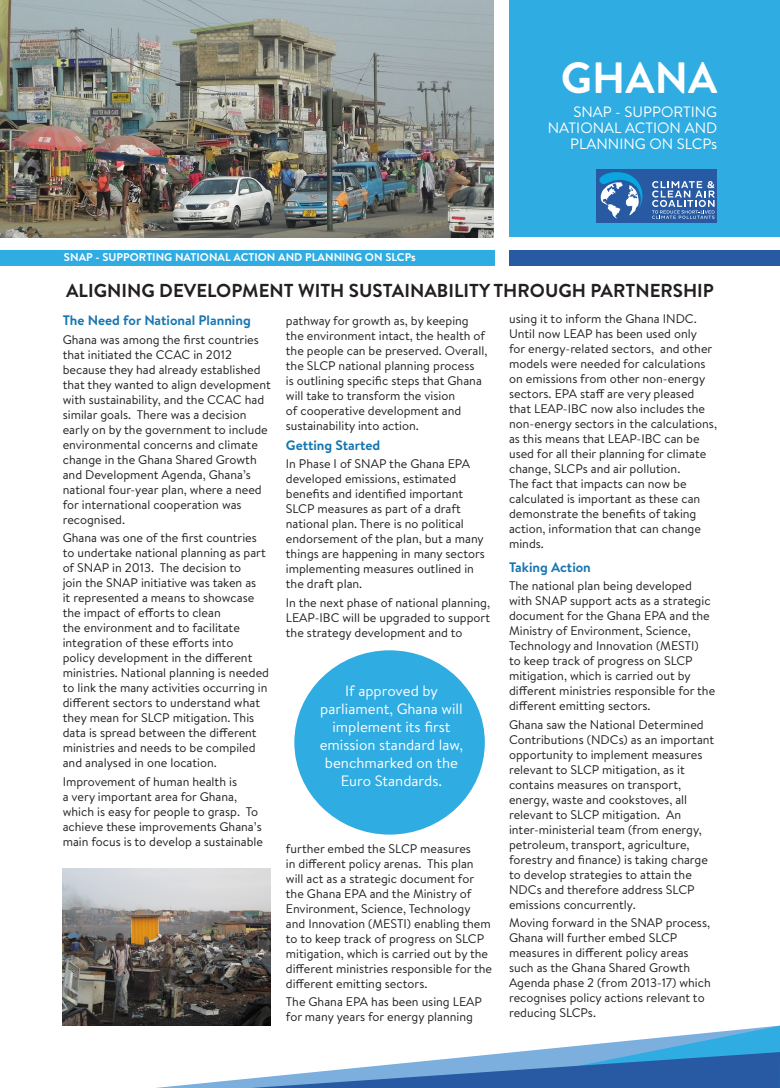
<style>
.page{position:relative;width:780px;height:1088px;background:#fff}
.page>*{position:absolute;margin:0;border:0;box-sizing:border-box;transform-origin:0 0}
.t1{font:700 43.75px "Brandon Text";color:#fff}
.t2{font:700 18.75px "Brandon Text";color:#231f20}
.t3{font:15px/18px "Brandon Text";color:#fff;text-align:right}
.t4{font:700 13.75px "Brandon Text";color:#1776b1}
.t5{font:12.5px/15px "Brandon Text";color:#231f20}
.t6{font:700 11.25px "Brandon Text";color:#fff}
</style>
<div class="page">
<div style="left:509px;top:241px;width:271px;height:25px;background:#285aa3"></div>
<div style="left:0;top:250px;width:494px;height:16px;background:#2face2"></div>
<div style="left:0;top:237px;width:780px;height:13px;background:#fff"></div>
<div style="left:509px;top:0;width:271px;height:237px;background:#2face2"></div>
<div style="left:596px;top:169px;width:121px;height:53px;background:#285aa3"></div>
<svg style="left:599px;top:172px;width:44px;height:46px"></svg>
<svg style="left:652px;top:181px;width:62px;height:38px"></svg>
<svg style="left:155px;top:1025px;width:625px;height:63px"></svg>
<svg style="left:251px;top:1026px;width:529px;height:62px"></svg>
<div style="left:294px;top:650px;width:191px;height:184px;background:#2face2;border-radius:50%"></div>
<img style="left:0;top:0;width:494px;height:237px">
<img style="left:62px;top:869px;width:209px;height:156px">
<p class="t6" style="left:64px;top:249px;width:353px">SNAP - SUPPORTING NATIONAL ACTION AND PLANNING ON SLCPs</p>
<p class="t1" style="left:561px;top:48px;width:158px">GHANA</p>
<p class="t3" style="left:547px;top:103px;width:171px;line-height:16.2px">SNAP - SUPPORTING<br>NATIONAL ACTION AND<br>PLANNING ON SLCPs</p>
<p class="t2" style="left:66px;top:277px;width:649px">ALIGNING DEVELOPMENT WITH SUSTAINABILITY THROUGH PARTNERSHIP</p>
<p class="t4" style="left:63px;top:311px;width:189px">The Need for National Planning</p>
<p class="t5" style="left:63px;top:331px;width:210px">Ghana was among the first countries that initiated the CCAC in 2012 because they had already established that they wanted to align development with sustainability, and the CCAC had similar goals. There was a decision early on by the government to include environmental concerns and climate change in the Ghana Shared Growth and Development Agenda, Ghana’s national four-year plan, where a need for international cooperation was recognised.</p>
<p class="t5" style="left:63px;top:530px;width:208px">Ghana was one of the first countries to undertake national planning as part of SNAP in 2013. The decision to<br>join the SNAP initiative was taken as<br>it represented a means to showcase the impact of efforts to clean<br>the environment and to facilitate integration of these efforts into<br>policy development in the different ministries. National planning is needed to link the many activities occurring in different sectors to understand what they mean for SLCP mitigation. This data is spread between the different ministries and needs to be compiled and analysed in one location.</p>
<p class="t5" style="left:63px;top:773px;width:202px">Improvement of human health is<br>a very important area for Ghana, which is easy for people to grasp. To achieve these improvements Ghana’s main focus is to develop a sustainable</p>
<p class="t5" style="left:286px;top:312px;width:203px">pathway for growth as, by keeping the environment intact, the health of the people can be preserved. Overall, the SLCP national planning process<br>is outlining specific steps that Ghana will take to transform the vision<br>of cooperative development and sustainability into action.</p>
<p class="t4" style="left:286px;top:435px;width:96px">Getting Started</p>
<p class="t5" style="left:286px;top:456px;width:201px">In Phase I of SNAP the Ghana EPA developed emissions, estimated benefits and identified important<br>SLCP measures as part of a draft national plan. There is no political endorsement of the plan, but a many things are happening in many sectors implementing measures outlined in the draft plan.</p>
<p class="t5" style="left:286px;top:595px;width:206px;text-align:justify">In the next phase of national planning, LEAP-IBC will be upgraded to support the strategy development and to</p>
<p class="t3" style="left:319px;top:681px;width:145px;text-align:center">If approved by parliament, Ghana will implement its first emission standard law, benchmarked on the<br>Euro Standards.</p>
<p class="t5" style="left:286px;top:840px;width:208px">further embed the SLCP measures<br>in different policy arenas. This plan will act as a strategic document for the Ghana EPA and the Ministry of Environment, Science, Technology and Innovation (MESTI) enabling them to to keep track of progress on SLCP mitigation, which is carried out by the different ministries responsible for the different emitting sectors.</p>
<p class="t5" style="left:286px;top:994px;width:197px">The Ghana EPA has been using LEAP for many years for energy planning</p>
<p class="t5" style="left:509px;top:311px;width:209px">using it to inform the Ghana INDC.<br>Until now LEAP has been used only<br>for energy-related sectors, and other models were needed for calculations on emissions from other non-energy sectors. EPA staff are very pleased that LEAP-IBC now also includes the non-energy sectors in the calculations, as this means that LEAP-IBC can be used for all their planning for climate change, SLCPs and air pollution.<br>The fact that impacts can now be calculated is important as these can demonstrate the benefits of taking action, information that can change minds.</p>
<p class="t4" style="left:509px;top:557px;width:83px">Taking Action</p>
<p class="t5" style="left:509px;top:578px;width:208px">The national plan being developed with SNAP support acts as a strategic document for the Ghana EPA and the Ministry of Environment, Science, Technology and Innovation (MESTI)<br>to keep track of progress on SLCP mitigation, which is carried out by different ministries responsible for the different emitting sectors.</p>
<p class="t5" style="left:509px;top:716px;width:207px">Ghana saw the National Determined Contributions (NDCs) as an important opportunity to implement measures relevant to SLCP mitigation, as it contains measures on transport, energy, waste and cookstoves, all relevant to SLCP mitigation. An inter-ministerial team (from energy, petroleum, transport, agriculture, forestry and finance) is taking charge to develop strategies to attain the NDCs and therefore address SLCP emissions concurrently.</p>
<p class="t5" style="left:509px;top:915px;width:203px">Moving forward in the SNAP process,<br>Ghana will further embed SLCP measures in different policy areas such as the Ghana Shared Growth<br>Agenda phase 2 (from 2013-17) which recognises policy actions relevant to reducing SLCPs.</p>
</div>
